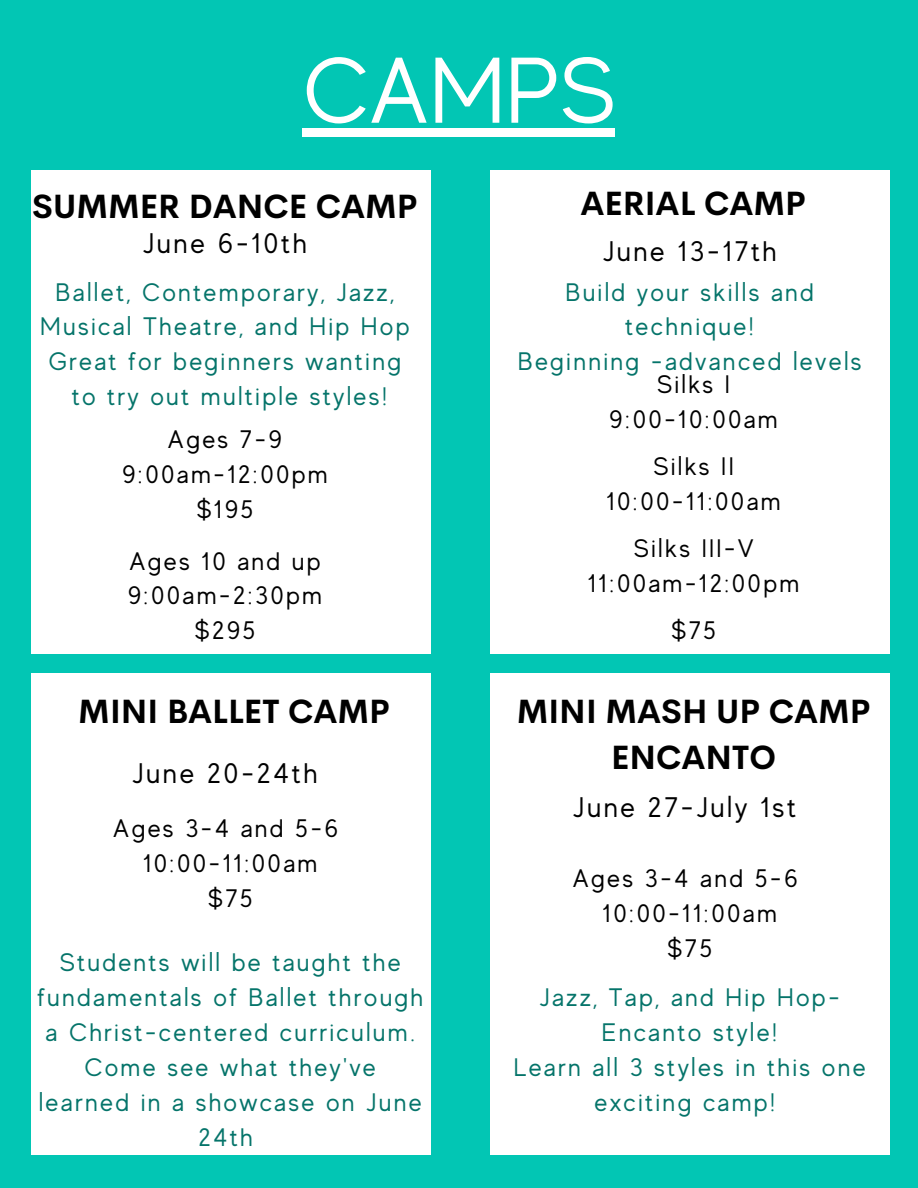
<style>
.page{position:relative;width:918px;height:1188px;background:#02c6b4}
.page>*{position:absolute;margin:0;border:0;box-sizing:border-box;transform-origin:0 0}
.t1{font:93px "MADE Evolve Sans";color:#fff}
.t2{font:700 33px "Cerebri Sans";color:#000}
.t3{font:28.35px "MADE Evolve Sans";letter-spacing:.09em;color:#000}
.t4{font:25.35px/34.8px "MADE Evolve Sans";letter-spacing:.09em;color:#05746a;text-align:center}
.t5{font:25.35px "MADE Evolve Sans";letter-spacing:.09em;color:#000}
</style>
<div class="page">
<div style="left:31px;top:170px;width:399px;height:484px;background:#fff"></div>
<div style="left:303px;top:128px;width:312px;height:9px;background:#fff"></div>
<div style="left:490px;top:170px;width:400px;height:484px;background:#fff"></div>
<div style="left:31px;top:673px;width:399px;height:481px;background:#fff"></div>
<div style="left:490px;top:673px;width:400px;height:481px;background:#fff"></div>
<p class="t1" style="left:303px;top:39px;width:314px">CAMPS</p>
<p class="t2" style="left:32px;top:185px;width:387px">SUMMER DANCE CAMP</p>
<p class="t3" style="left:143px;top:228px;width:166px">June 6-10th</p>
<p class="t4" style="left:40px;top:275px;width:371px">Ballet, Contemporary, Jazz,<br>Musical Theatre, and Hip Hop</p>
<p class="t4" style="left:49px;top:344px;width:354px">Great for beginners wanting</p>
<p class="t4" style="left:72px;top:379px;width:317px">to try out multiple styles!</p>
<p class="t5" style="left:168px;top:425px;width:116px">Ages 7-9</p>
<p class="t5" style="left:122px;top:460px;width:207px">9:00am-12:00pm</p>
<p class="t5" style="left:196px;top:495px;width:59px">$195</p>
<p class="t5" style="left:129px;top:547px;width:193px">Ages 10 and up</p>
<p class="t5" style="left:128px;top:582px;width:196px">9:00am-2:30pm</p>
<p class="t5" style="left:194px;top:616px;width:62px">$295</p>
<p class="t2" style="left:580px;top:182px;width:227px">AERIAL CAMP</p>
<p class="t3" style="left:603px;top:235px;width:175px">June 13-17th</p>
<p class="t4" style="left:565px;top:275px;width:250px">Build your skills and technique!</p>
<p class="t4" style="left:518px;top:344px;width:345px">Beginning -advanced levels</p>
<p class="t5" style="left:657px;top:370px;width:75px">Silks I</p>
<p class="t5" style="left:609px;top:405px;width:170px">9:00-10:00am</p>
<p class="t5" style="left:653px;top:452px;width:82px">Silks II</p>
<p class="t5" style="left:606px;top:487px;width:176px">10:00-11:00am</p>
<p class="t5" style="left:634px;top:534px;width:121px">Silks III-V</p>
<p class="t5" style="left:588px;top:569px;width:213px">11:00am-12:00pm</p>
<p class="t5" style="left:671px;top:616px;width:46px">$75</p>
<p class="t2" style="left:78px;top:690px;width:313px">MINI BALLET CAMP</p>
<p class="t2" style="left:517px;top:690px;width:355px">MINI MASH UP CAMP</p>
<p class="t2" style="left:611px;top:736px;width:167px">ENCANTO</p>
<p class="t3" style="left:132px;top:757px;width:187px">June 20-24th</p>
<p class="t5" style="left:113px;top:814px;width:227px">Ages 3-4 and 5-6</p>
<p class="t5" style="left:143px;top:849px;width:176px">10:00-11:00am</p>
<p class="t5" style="left:208px;top:884px;width:46px">$75</p>
<p class="t4" style="left:37px;top:945px;width:387px">Students will be taught the fundamentals of Ballet through a Christ-centered curriculum.<br>Come see what they've learned in a showcase on June<br>24th</p>
<p class="t3" style="left:573px;top:791px;width:225px">June 27-July 1st</p>
<p class="t5" style="left:572px;top:864px;width:227px">Ages 3-4 and 5-6</p>
<p class="t5" style="left:603px;top:899px;width:176px">10:00-11:00am</p>
<p class="t5" style="left:667px;top:934px;width:46px">$75</p>
<p class="t4" style="left:540px;top:980px;width:302px">Jazz, Tap, and Hip Hop-<br>Encanto style!</p>
<p class="t4" style="left:514px;top:1050px;width:353px">Learn all 3 styles in this one exciting camp!</p>
</div>
